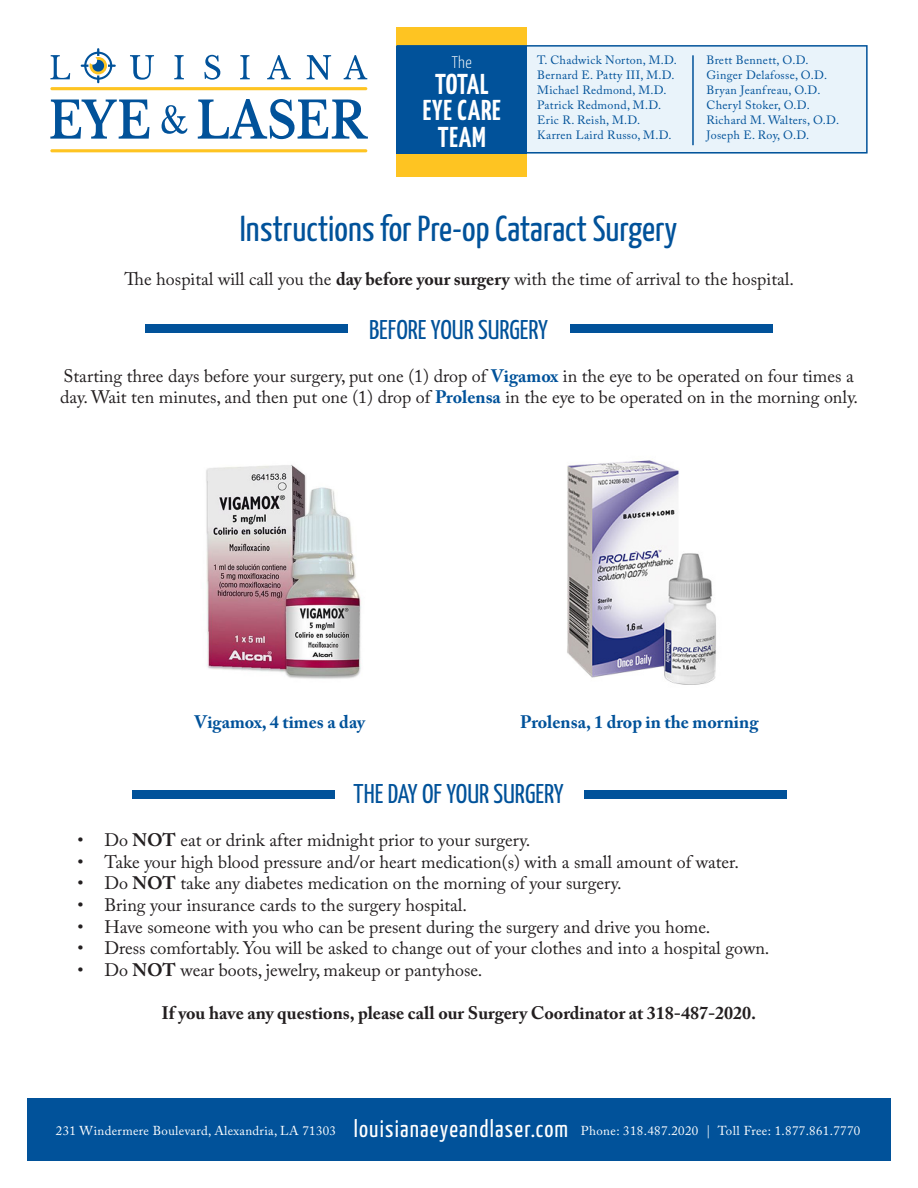
<style>
.page{position:relative;width:918px;height:1188px;background:#fff}
.page>*{position:absolute;margin:0;border:0;box-sizing:border-box;transform-origin:0 0}
.t1{font:36px "Yanone Kaffeesatz";color:#01529a}
.t2{font:700 28.65px/26.2px "Yanone Kaffeesatz";letter-spacing:.025em;color:#fff;text-align:center}
.t3{font:27px "Yanone Kaffeesatz";color:#01529a}
.t4{font:18px/21.6px "Adobe Caslon Pro";color:#231f20}
.t5{font:700 18px "Adobe Caslon Pro";color:#231f20}
.t6{font:700 18px "Adobe Caslon Pro";color:#01529a}
.t7{font:300 16.65px "Yanone Kaffeesatz";color:#fff}
.t8{font:12.9px "Adobe Caslon Pro";letter-spacing:.025em;color:#fff}
.t9{font:12px/15px "Adobe Caslon Pro";letter-spacing:.025em;color:#01529a}
.s1{font-weight:700}
.s2{font-weight:700;color:#01529a}
.s3{font-family:"Yanone Kaffeesatz";font-size:24px}
</style>
<div class="page">
<div style="left:27px;top:1098px;width:864px;height:63px;background:#01529a"></div>
<div style="left:522px;top:46px;width:345px;height:108px;background:#e9f3fa"></div>
<div style="left:397px;top:27px;width:130px;height:149px;background:#fec422"></div>
<div style="left:397px;top:45px;width:471px;height:109px;border:2px solid #01529a"></div>
<div style="left:397px;top:46px;width:130px;height:108px;background:#01529a"></div>
<svg style="left:50px;top:55px;width:20px;height:24px"></svg>
<svg style="left:130px;top:55px;width:24px;height:25px"></svg>
<svg style="left:174px;top:55px;width:10px;height:24px"></svg>
<svg style="left:204px;top:55px;width:16px;height:25px"></svg>
<svg style="left:240px;top:55px;width:10px;height:24px"></svg>
<svg style="left:267px;top:55px;width:24px;height:24px"></svg>
<svg style="left:307px;top:55px;width:24px;height:25px"></svg>
<svg style="left:344px;top:55px;width:23px;height:24px"></svg>
<svg style="left:50px;top:100px;width:99px;height:39px"></svg>
<svg style="left:162px;top:105px;width:25px;height:29px"></svg>
<svg style="left:198px;top:99px;width:170px;height:40px"></svg>
<hr style="left:50px;top:87px;width:317px;height:3px;background:#fec422;border-radius:2px">
<hr style="left:50px;top:149px;width:317px;height:3px;background:#fec422;border-radius:2px">
<svg style="left:81px;top:48px;width:35px;height:35px"></svg>
<hr style="left:692px;top:55px;width:2px;height:90px;background:#01529a">
<img style="left:567px;top:460px;width:149px;height:225px">
<img style="left:206px;top:465px;width:155px;height:214px">
<div style="left:132px;top:791px;width:202px;height:8px;background:#01529a"></div>
<div style="left:145px;top:325px;width:203px;height:8px;background:#01529a"></div>
<div style="left:584px;top:791px;width:203px;height:8px;background:#01529a"></div>
<div style="left:571px;top:325px;width:202px;height:8px;background:#01529a"></div>
<p class="t7" style="left:452px;top:50px;width:22px">The</p>
<h2 class="t2" style="left:423px;top:70px;width:80px">TOTAL<br>EYE CARE<br>TEAM</h2>
<p class="t9" style="left:537px;top:53px;width:141px">T. Chadwick Norton, M.D.<br>Bernard E. Patty III, M.D.<br>Michael Redmond, M.D.<br>Patrick Redmond, M.D.<br>Eric R. Reish, M.D.<br>Karren Laird Russo, M.D.</p>
<p class="t9" style="left:706px;top:53px;width:134px">Brett Bennett, O.D.<br>Ginger Delafosse, O.D.<br>Bryan Jeanfreau, O.D.<br>Cheryl Stoker, O.D.<br>Richard M. Walters, O.D.<br>Joseph E. Roy, O.D.</p>
<h1 class="t1" style="left:240px;top:203px;width:439px">Instructions for Pre-op Cataract Surgery</h1>
<p class="t4" style="left:125px;top:268px;width:671px">The hospital will call you the <span class="s1">day before your surgery</span> with the time of arrival to the hospital.</p>
<h3 class="t3" style="left:369px;top:310px;width:181px">BEFORE YOUR SURGERY</h3>
<p class="t4" style="left:60px;top:365px;width:799px">Starting three days before your surgery, put one (1) drop of <span class="s2">Vigamox</span> in the eye to be operated on four times a day. Wait ten minutes, and then put one (1) drop of <span class="s2">Prolensa</span> in the eye to be operated on in the morning only.</p>
<p class="t6" style="left:195px;top:711px;width:172px">Vigamox, 4 times a day</p>
<p class="t6" style="left:520px;top:711px;width:240px">Prolensa, 1 drop in the morning</p>
<h3 class="t3" style="left:354px;top:775px;width:211px">THE DAY OF YOUR SURGERY</h3>
<p class="t4" style="left:77px;top:829px;width:454px">• Do <span class="s1">NOT</span> eat or drink after midnight prior to your surgery.</p>
<p class="t4" style="left:77px;top:851px;width:663px">• Take your high blood pressure and/or heart medication(s) with a small amount of water.</p>
<p class="t4" style="left:77px;top:872px;width:546px">• Do <span class="s1">NOT</span> take any diabetes medication on the morning of your surgery.</p>
<p class="t4" style="left:77px;top:894px;width:391px">• Bring your insurance cards to the surgery hospital.</p>
<p class="t4" style="left:77px;top:916px;width:635px">• Have someone with you who can be present during the surgery and drive you home.</p>
<p class="t4" style="left:77px;top:937px;width:694px">• Dress comfortably. You will be asked to change out of your clothes and into a hospital gown.</p>
<p class="t4" style="left:77px;top:959px;width:407px">• Do <span class="s1">NOT</span> wear boots, jewelry, makeup or pantyhose.</p>
<p class="t5" style="left:161px;top:1002px;width:596px">If you have any questions, please call our Surgery Coordinator at 318-487-2020.</p>
<p class="t8" style="left:56px;top:1123px;width:806px">231 Windermere Boulevard, Alexandria, LA 71303 <span class="s3">louisianaeyeandlaser.com</span> Phone: 318.487.2020 | Toll Free: 1.877.861.7770</p>
</div>
